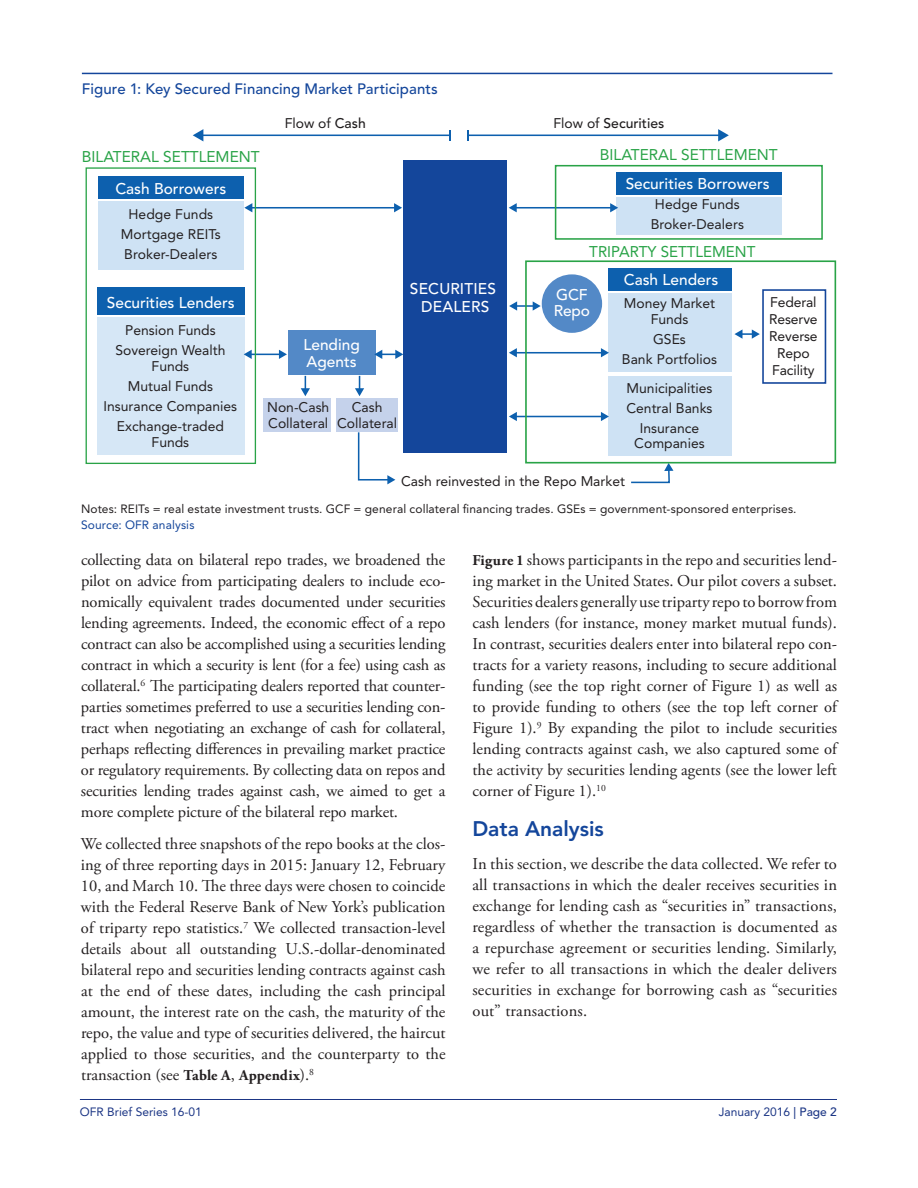
<style>
.page{position:relative;width:918px;height:1188px;background:#fff}
.page>*{position:absolute;margin:0;border:0;box-sizing:border-box;transform-origin:0 0}
.t1{font:800 21px "Avenir LT Std";color:#14469b}
.Body_text{font:16.5px/21px "Adobe Garamond Pro";color:#231f20;text-align:justify}
.t2{font:500 15.45px/17px "Avenir LT Std";color:#fff}
.t3{font:15.45px "Avenir LT Std";color:#29a347}
.t4{font:500 15px "Avenir LT Std";letter-spacing:.005em;color:#14469b}
.t5{font:13.95px/20.1px "Avenir LT Std";color:#231f20;text-align:center}
.t6{font:13.95px/17px "Avenir LT Std";letter-spacing:-.01em;color:#201d1e;text-align:center}
.t7{font:500 13.95px "Avenir LT Std";color:#201d1e}
.Notes{font:12px "Avenir LT Std";letter-spacing:.01em;color:#231f20}
.t8{font:12px "Avenir LT Std";color:#1c3685}
.Sources{font:12px "Avenir LT Std";letter-spacing:.01em;color:#14469b}
.s1{font-weight:500}
.s2{font-weight:400}
.s3{font-weight:700;font-size:15px}
</style>
<div class="page">
<hr style="left:80px;top:1099px;width:757px;height:1px;background:#1c3685">
<hr style="left:82px;top:73px;width:750px;height:1px;background:#14469b">
<div style="left:97px;top:317px;width:147px;height:138px;background:#d6e7f6"></div>
<div style="left:97px;top:288px;width:148px;height:27px;background:#0d60ae"></div>
<div style="left:336px;top:399px;width:61px;height:33px;background:#c5d2eb"></div>
<div style="left:264px;top:399px;width:67px;height:33px;background:#c5d2eb"></div>
<svg style="left:357px;top:432px;width:38px;height:52px"></svg>
<svg style="left:631px;top:464px;width:42px;height:20px"></svg>
<div style="left:288px;top:330px;width:87px;height:44px;background:#5389c7"></div>
<div style="left:608px;top:268px;width:124px;height:23px;background:#0d60ae"></div>
<div style="left:608px;top:293px;width:124px;height:78px;background:#cee2f4"></div>
<div style="left:608px;top:377px;width:124px;height:79px;background:#cee2f4"></div>
<div style="left:403px;top:160px;width:104px;height:293px;background:#14469b"></div>
<div style="left:98px;top:176px;width:146px;height:23px;background:#0d60ae"></div>
<div style="left:98px;top:201px;width:146px;height:69px;background:#cee2f4"></div>
<div style="left:616px;top:172px;width:166px;height:22px;background:#0d60ae"></div>
<div style="left:616px;top:197px;width:166px;height:37px;background:#cee2f4"></div>
<div style="left:762px;top:289px;width:64px;height:95px;border:2px solid #14469b"></div>
<svg style="left:734px;top:329px;width:26px;height:10px"></svg>
<hr style="left:516px;top:352px;width:86px;height:2px;background:#0d60ae">
<svg style="left:509px;top:348px;width:8px;height:9px"></svg>
<svg style="left:601px;top:348px;width:8px;height:9px"></svg>
<hr style="left:251px;top:207px;width:144px;height:2px;background:#0d60ae">
<svg style="left:244px;top:203px;width:8px;height:9px"></svg>
<svg style="left:394px;top:203px;width:8px;height:9px"></svg>
<hr style="left:516px;top:416px;width:86px;height:1px;background:#0d60ae">
<svg style="left:509px;top:412px;width:8px;height:9px"></svg>
<svg style="left:601px;top:412px;width:8px;height:9px"></svg>
<svg style="left:509px;top:301px;width:32px;height:10px"></svg>
<hr style="left:515px;top:207px;width:97px;height:2px;background:#0d60ae">
<svg style="left:610px;top:203px;width:8px;height:9px"></svg>
<svg style="left:509px;top:203px;width:8px;height:9px"></svg>
<svg style="left:374px;top:350px;width:29px;height:9px"></svg>
<hr style="left:250px;top:354px;width:30px;height:1px;background:#0d60ae">
<svg style="left:244px;top:350px;width:8px;height:9px"></svg>
<svg style="left:279px;top:350px;width:8px;height:9px"></svg>
<div style="left:542px;top:274px;width:60px;height:59px;background:#5389c7;border-radius:50%"></div>
<hr style="left:202px;top:135px;width:248px;height:1px;background:#0d60ae">
<svg style="left:193px;top:129px;width:10px;height:12px"></svg>
<svg style="left:449px;top:130px;width:2px;height:10px"></svg>
<hr style="left:468px;top:135px;width:252px;height:1px;background:#0d60ae">
<svg style="left:718px;top:129px;width:11px;height:12px"></svg>
<div style="left:525px;top:260px;width:311px;height:204px;border:2px solid #29a347"></div>
<div style="left:555px;top:165px;width:268px;height:75px;border:2px solid #29a347"></div>
<div style="left:86px;top:167px;width:170px;height:297px;border:1px solid #29a347"></div>
<svg style="left:301px;top:376px;width:9px;height:20px"></svg>
<svg style="left:355px;top:376px;width:9px;height:20px"></svg>
<h6 class="t4" style="left:82px;top:81px;width:358px">Figure 1: Key Secured Financing Market Participants</h6>
<p class="t6" style="left:285px;top:115px;width:83px">Flow of <span class="s1">Cash</span></p>
<p class="t7" style="left:554px;top:115px;width:112px"><span class="s2">Flow of</span> Securities</p>
<p class="t3" style="left:82px;top:148px;width:179px">BILATERAL SETTLEMENT</p>
<p class="t3" style="left:600px;top:146px;width:179px">BILATERAL SETTLEMENT</p>
<p class="t2" style="left:115px;top:181px;width:112px">Cash Borrowers</p>
<p class="t5" style="left:121px;top:204px;width:102px">Hedge Funds<br>Mortgage REITs<br>Broker-Dealers</p>
<p class="t2" style="left:107px;top:294px;width:129px">Securities Lenders</p>
<p class="t5" style="left:115px;top:320px;width:111px">Pension Funds<br>Sovereign Wealth</p>
<p class="t5" style="left:104px;top:356px;width:135px">Funds<br>Mutual Funds<br>Insurance Companies<br>Exchange-traded</p>
<p class="t5" style="left:152px;top:432px;width:39px">Funds</p>
<p class="t2" style="left:626px;top:175px;width:146px">Securities Borrowers</p>
<p class="t5" style="left:651px;top:195px;width:95px">Hedge Funds<br>Broker-Dealers</p>
<p class="t2" style="left:303px;top:336px;width:58px">Lending<br>Agents</p>
<p class="t5" style="left:267px;top:400px;width:64px;line-height:15.5px;text-align:left">Non-Cash<br>Collateral</p>
<p class="t5" style="left:337px;top:400px;width:62px;line-height:15.5px">Cash<br>Collateral</p>
<p class="t2" style="left:410px;top:280px;width:88px;line-height:18.6px;text-align:center">SECURITIES<br>DEALERS</p>
<p class="t3" style="left:589px;top:242px;width:168px">TRIPARTY SETTLEMENT</p>
<p class="t2" style="left:554px;top:288px;width:38px;line-height:15.5px">GCF<br>Repo</p>
<p class="t2" style="left:624px;top:272px;width:96px">Cash Lenders</p>
<p class="t5" style="left:624px;top:296px;width:93px;line-height:15.5px">Money Market<br>Funds</p>
<p class="t5" style="left:622px;top:329px;width:97px">GSEs<br>Bank Portfolios</p>
<p class="t5" style="left:626px;top:378px;width:88px">Municipalities<br>Central Banks<br>Insurance</p>
<p class="t5" style="left:634px;top:433px;width:72px">Companies</p>
<p class="t5" style="left:401px;top:471px;width:225px">Cash reinvested in the Repo Market</p>
<p class="t6" style="left:769px;top:294px;width:50px">Federal<br>Reserve<br>Reverse<br>Repo<br>Facility</p>
<p class="Notes" style="left:81px;top:501px;width:717px">Notes: REITs = real estate investment trusts. GCF = general collateral financing trades. GSEs = government-sponsored enterprises.</p>
<p class="Sources" style="left:81px;top:518px;width:115px">Source: OFR analysis</p>
<p class="Body_text" style="left:81px;top:550px;width:366px">collecting data on bilateral repo trades, we broadened the pilot on advice from participating dealers to include eco&shy;nomically equivalent trades documented under securities lending agreements. Indeed, the economic effect of a repo contract can also be accomplished using a securities lending contract in which a security is lent (for a fee) using cash as collateral.<sup>6</sup> The participating dealers reported that counter&shy;parties sometimes preferred to use a securities lending con&shy;tract when negotiating an exchange of cash for collateral, perhaps reflecting differences in prevailing market practice or regulatory requirements. By collecting data on repos and securities lending trades against cash, we aimed to get a more complete picture of the bilateral repo market.</p>
<p class="Body_text" style="left:81px;top:834px;width:366px">We collected three snapshots of the repo books at the clos&shy;ing of three reporting days in 2015: January 12, February 10, and March 10. The three days were chosen to coincide with the Federal Reserve Bank of New York’s publication of triparty repo statistics.<sup>7</sup> We collected transaction-level details about all outstanding U.S.-dollar-denominated bilateral repo and securities lending contracts against cash at the end of these dates, including the cash principal amount, the interest rate on the cash, the maturity of the repo, the value and type of securities delivered, the haircut applied to those securities, and the counterparty to the transaction (see <span class="s3">Table A</span>, <span class="s3">Appendix</span>).<sup>8</sup></p>
<p class="Body_text" style="left:472px;top:550px;width:366px"><span class="s3">Figure 1</span> shows participants in the repo and securities lend&shy;ing market in the United States. Our pilot covers a subset.<br>Securities dealers generally use triparty repo to borrow from cash lenders (for instance, money market mutual funds).<br>In contrast, securities dealers enter into bilateral repo con&shy;tracts for a variety reasons, including to secure additional funding (see the top right corner of Figure 1) as well as to provide funding to others (see the top left corner of Figure 1).<sup>9</sup> By expanding the pilot to include securities lending contracts against cash, we also captured some of the activity by securities lending agents (see the lower left corner of Figure 1).<sup>10</sup></p>
<h2 class="t1" style="left:472px;top:816px;width:133px">Data Analysis</h2>
<p class="Body_text" style="left:472px;top:854px;width:366px">In this section, we describe the data collected. We refer to all transactions in which the dealer receives securities in exchange for lending cash as “securities in” transactions, regardless of whether the transaction is documented as a repurchase agreement or securities lending. Similarly, we refer to all transactions in which the dealer delivers securities in exchange for borrowing cash as “securities out” transactions.</p>
<p class="t8" style="left:80px;top:1105px;width:124px">OFR Brief Series 16-01</p>
<p class="t8" style="left:719px;top:1105px;width:120px">January 2016 <span class="s1">| Page 2</span></p>
</div>
